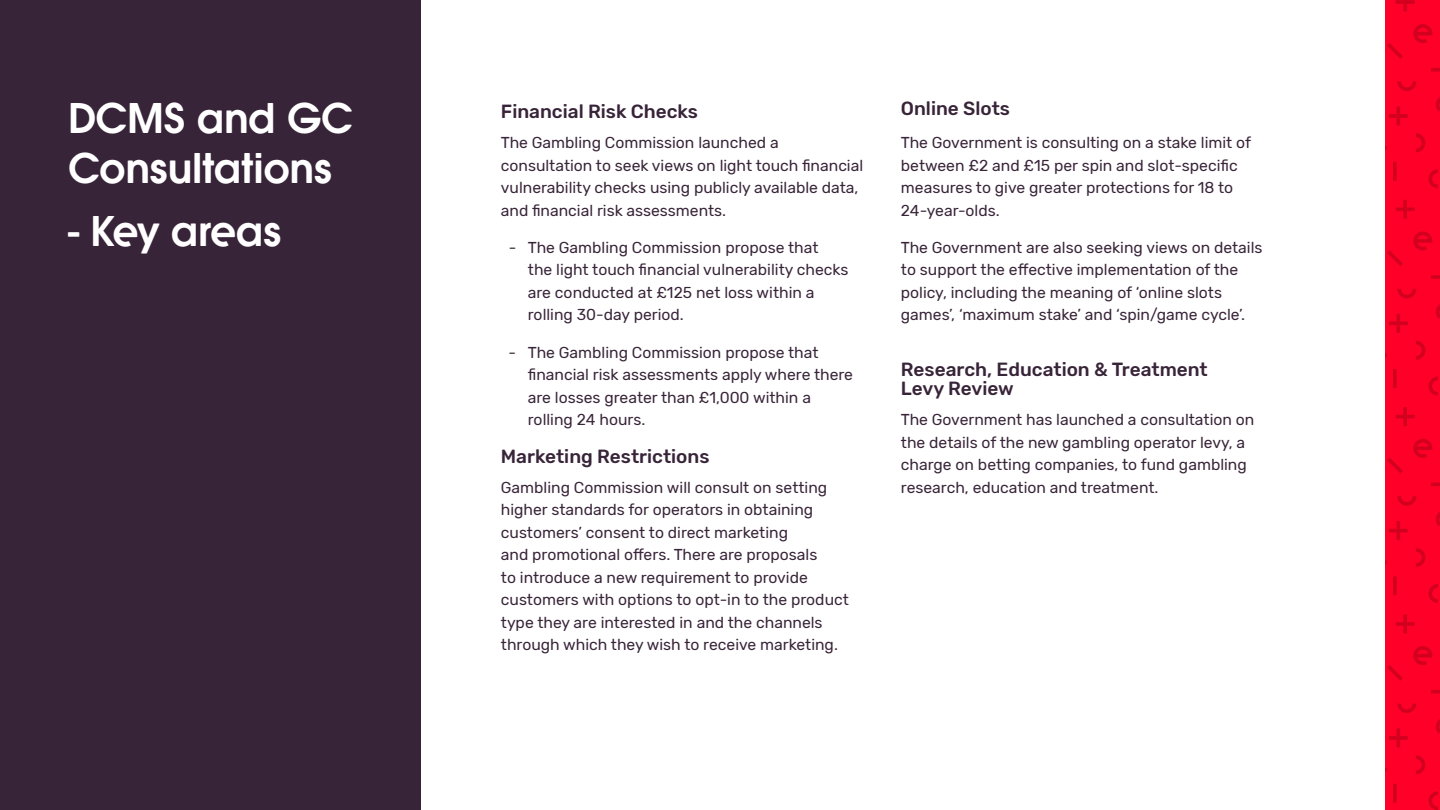
<style>
.page{position:relative;width:1440px;height:810px;background:#fff}
.page>*{position:absolute;margin:0;border:0;box-sizing:border-box;transform-origin:0 0}
.t1{font:45px/50.2px "Tote Headline";letter-spacing:-.01em;color:#fff}
.t2{font:500 18.98px/19px "Rubik";color:#382438}
.t3{font:15.75px/22.5px "Rubik";color:#382438}
</style>
<div class="page">
<div style="left:0;top:0;width:421px;height:810px;background:#382438"></div>
<svg style="left:1386px;top:0;width:54px;height:810px;fill:#ff0028"></svg>
<h1 class="t1" style="left:68px;top:93px;width:287px">DCMS and GC<br>Consultations</h1>
<h1 class="t1" style="left:68px;top:206px;width:215px">- Key areas</h1>
<p class="t2" style="left:501px;top:103px;width:199px">Financial Risk Checks</p>
<p class="t3" style="left:501px;top:132px;width:364px">The Gambling Commission launched a consultation to seek views on light touch financial vulnerability checks using publicly available data, and financial risk assessments.</p>
<p class="t3" style="left:528px;top:237px;width:322px;text-indent:-19px">- The Gambling Commission propose that<br>the light touch financial vulnerability checks are conducted at £125 net loss within a rolling 30-day period.</p>
<p class="t3" style="left:528px;top:342px;width:327px;text-indent:-19px">- The Gambling Commission propose that financial risk assessments apply where there are losses greater than £1,000 within a rolling 24 hours.</p>
<p class="t2" style="left:501px;top:447px;width:210px">Marketing Restrictions</p>
<p class="t3" style="left:501px;top:476px;width:349px">Gambling Commission will consult on setting higher standards for operators in obtaining customers’ consent to direct marketing<br>and promotional offers. There are proposals<br>to introduce a new requirement to provide customers with options to opt-in to the product type they are interested in and the channels through which they wish to receive marketing.</p>
<p class="t2" style="left:901px;top:99px;width:111px">Online Slots</p>
<p class="t3" style="left:901px;top:132px;width:352px">The Government is consulting on a stake limit of between £2 and £15 per spin and slot-specific measures to give greater protections for 18 to 24-year-olds.</p>
<p class="t3" style="left:901px;top:237px;width:363px">The Government are also seeking views on details to support the effective implementation of the policy, including the meaning of ‘online slots games’, ‘maximum stake’ and ‘spin/game cycle’.</p>
<p class="t2" style="left:901px;top:361px;width:308px">Research, Education &amp; Treatment<br>Levy Review</p>
<p class="t3" style="left:901px;top:409px;width:355px">The Government has launched a consultation on the details of the new gambling operator levy, a charge on betting companies, to fund gambling research, education and treatment.</p>
</div>
